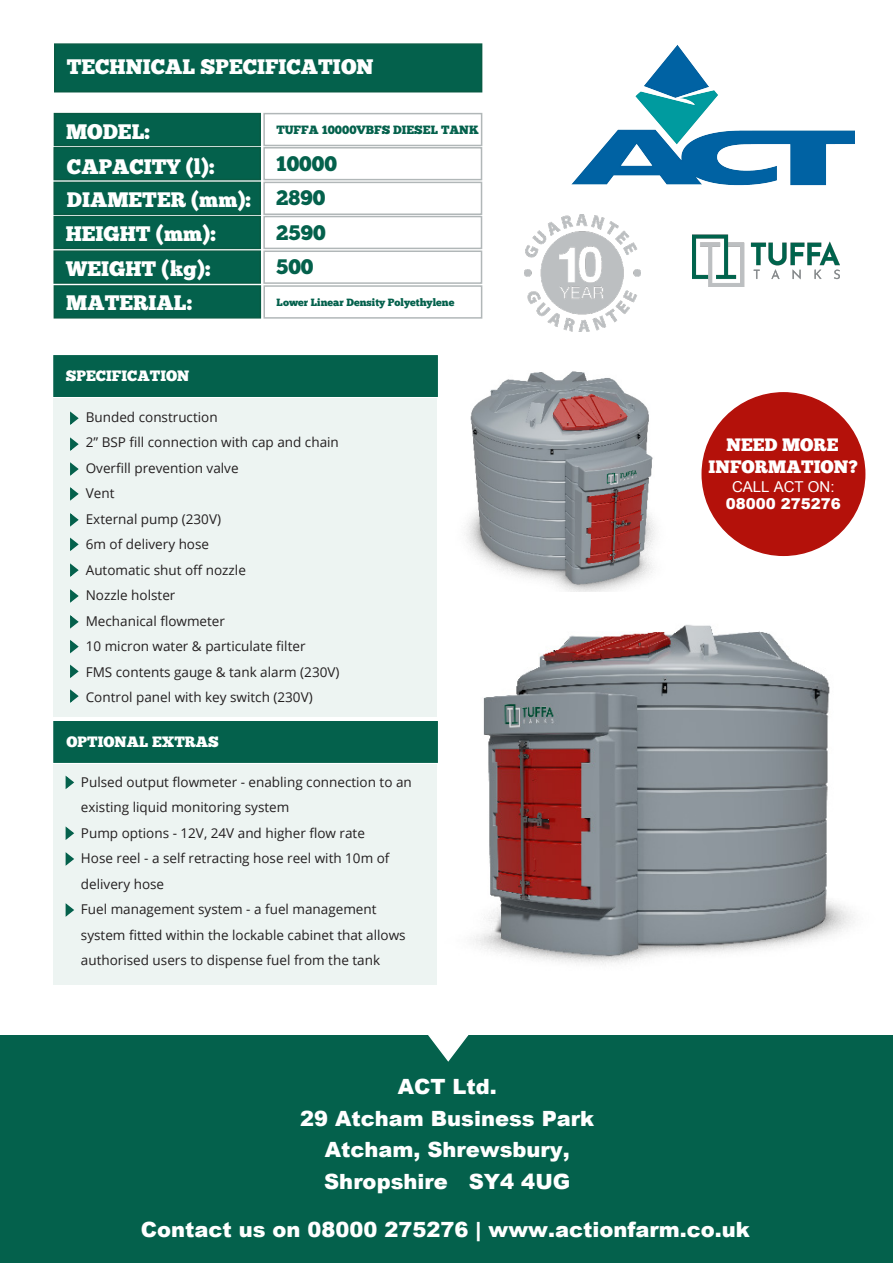
<style>
.page{position:relative;width:893px;height:1263px;background:#fff}
.page>*{position:absolute;margin:0;border:0;box-sizing:border-box;transform-origin:0 0}
.t1{font:900 21px/31.5px "Arial";color:#fff;text-align:center}
.t2{font:21px/34.2px "Chunk Five";color:#fff}
.t3{font:21px "Chunk Five";color:#04614c}
.t4{font:18px/21.6px "Chunk Five";color:#fff;text-align:center}
.t5{font:15px "Chunk Five";color:#fff}
.t6{font:900 15px "Arial";color:#fff}
.t7{font:15px "Arial";color:#fff}
.t8{font:13.5px/25.5px "Open Sans";color:#231f20}
.t9{font:12px "Chunk Five";color:#04614c}
.Paragraph_Style_2{font:10.5px "Chunk Five";color:#04614c}
</style>
<div class="page">
<img style="left:693px;top:234px;width:146px;height:53px">
<div style="left:53px;top:147px;width:208px;height:33px;background:#04614c"></div>
<div style="left:263px;top:147px;width:219px;height:33px;border:2px solid #b1b7b8"></div>
<div style="left:53px;top:182px;width:208px;height:33px;background:#04614c"></div>
<div style="left:263px;top:182px;width:219px;height:33px;border:2px solid #b1b7b8"></div>
<div style="left:53px;top:216px;width:208px;height:33px;background:#04614c"></div>
<div style="left:263px;top:216px;width:219px;height:33px;border:2px solid #b1b7b8"></div>
<div style="left:53px;top:250px;width:208px;height:34px;background:#04614c;border:2px solid #085b44"></div>
<div style="left:263px;top:250px;width:219px;height:34px;border:2px solid #b1b7b8"></div>
<div style="left:54px;top:43px;width:428px;height:49px;background:#04614c;border:2px solid #085b44"></div>
<div style="left:0;top:1035px;width:893px;height:228px;background:#04614c"></div>
<svg style="left:428px;top:1035px;width:41px;height:27px"></svg>
<div style="left:54px;top:285px;width:207px;height:34px;background:#04614c;border:2px solid #085b44"></div>
<div style="left:263px;top:285px;width:219px;height:34px;border:2px solid #b1b7b8"></div>
<img style="left:524px;top:214px;width:117px;height:117px">
<div style="left:54px;top:113px;width:207px;height:33px;background:#04614c"></div>
<div style="left:263px;top:113px;width:219px;height:33px;border:2px solid #b1b7b8"></div>
<div style="left:53px;top:355px;width:385px;height:42px;background:#04614c;border:2px solid #04614c"></div>
<div style="left:54px;top:398px;width:383px;height:318px;background:#edf4f2"></div>
<svg style="left:70px;top:411px;width:9px;height:14px"></svg>
<svg style="left:70px;top:437px;width:9px;height:14px"></svg>
<svg style="left:70px;top:462px;width:9px;height:14px"></svg>
<svg style="left:70px;top:487px;width:9px;height:14px"></svg>
<svg style="left:70px;top:513px;width:9px;height:14px"></svg>
<svg style="left:70px;top:537px;width:9px;height:14px"></svg>
<svg style="left:70px;top:563px;width:9px;height:14px"></svg>
<svg style="left:70px;top:589px;width:9px;height:14px"></svg>
<svg style="left:70px;top:615px;width:9px;height:14px"></svg>
<svg style="left:70px;top:640px;width:9px;height:14px"></svg>
<svg style="left:70px;top:664px;width:9px;height:14px"></svg>
<div style="left:53px;top:721px;width:385px;height:42px;background:#04614c;border:2px solid #04614c"></div>
<div style="left:54px;top:764px;width:383px;height:220px;background:#edf4f2"></div>
<svg style="left:65px;top:775px;width:9px;height:14px"></svg>
<svg style="left:65px;top:826px;width:9px;height:14px"></svg>
<svg style="left:65px;top:852px;width:9px;height:14px"></svg>
<svg style="left:65px;top:903px;width:9px;height:14px"></svg>
<svg style="left:70px;top:689px;width:9px;height:14px"></svg>
<img style="left:466px;top:371px;width:190px;height:221px">
<img style="left:475px;top:624px;width:379px;height:341px">
<img style="left:571px;top:45px;width:283px;height:141px">
<div style="left:702px;top:393px;width:163px;height:162px;background:#b4110a;border-radius:50%"></div>
<h1 class="t2" style="left:67px;top:50px;width:308px">TECHNICAL SPECIFICATION</h1>
<h1 class="t2" style="left:66px;top:115px;width:85px">MODEL:</h1>
<h1 class="t2" style="left:66px;top:149px;width:187px">CAPACITY (l):<br>DIAMETER (mm):<br>HEIGHT (mm):<br>WEIGHT (kg):</h1>
<h1 class="t2" style="left:66px;top:285px;width:127px">MATERIAL:</h1>
<p class="t9" style="left:276px;top:123px;width:204px">TUFFA 10000VBFS DIESEL TANK</p>
<p class="t3" style="left:276px;top:151px;width:62px">10000</p>
<p class="t3" style="left:276px;top:186px;width:51px">2890</p>
<p class="t3" style="left:276px;top:220px;width:51px">2590</p>
<p class="t3" style="left:276px;top:254px;width:39px">500</p>
<p class="Paragraph_Style_2" style="left:277px;top:296px;width:179px">Lower Linear Density Polyethylene</p>
<p class="t5" style="left:66px;top:367px;width:125px">SPECIFICATION</p>
<p class="t8" style="left:86px;top:404px;width:255px">Bunded construction<br>2” BSP fill connection with cap and chain<br>Overfill prevention valve<br>Vent<br>External pump (230V)<br>6m of delivery hose<br>Automatic shut off nozzle<br>Nozzle holster<br>Mechanical flowmeter<br>10 micron water &amp; particulate filter<br>FMS contents gauge &amp; tank alarm (230V)<br>Control panel with key switch (230V)</p>
<p class="t5" style="left:67px;top:733px;width:154px">OPTIONAL EXTRAS</p>
<p class="t8" style="left:81px;top:769px;width:332px">Pulsed output flowmeter - enabling connection to an existing liquid monitoring system<br>Pump options - 12V, 24V and higher flow rate<br>Hose reel - a self retracting hose reel with 10m of delivery hose<br>Fuel management system - a fuel management system fitted within the lockable cabinet that allows authorised users to dispense fuel from the tank</p>
<h2 class="t4" style="left:708px;top:434px;width:151px">NEED MORE<br>INFORMATION?</h2>
<p class="t7" style="left:732px;top:477px;width:104px">CALL ACT ON:</p>
<p class="t6" style="left:726px;top:493px;width:117px">08000 275276</p>
<h1 class="t1" style="left:300px;top:1070px;width:296px">ACT Ltd.<br>29 Atcham Business Park<br>Atcham, Shrewsbury,<br>Shropshire SY4 4UG</h1>
<h1 class="t1" style="left:141px;top:1213px;width:611px">Contact us on 08000 275276 | www.actionfarm.co.uk</h1>
</div>
